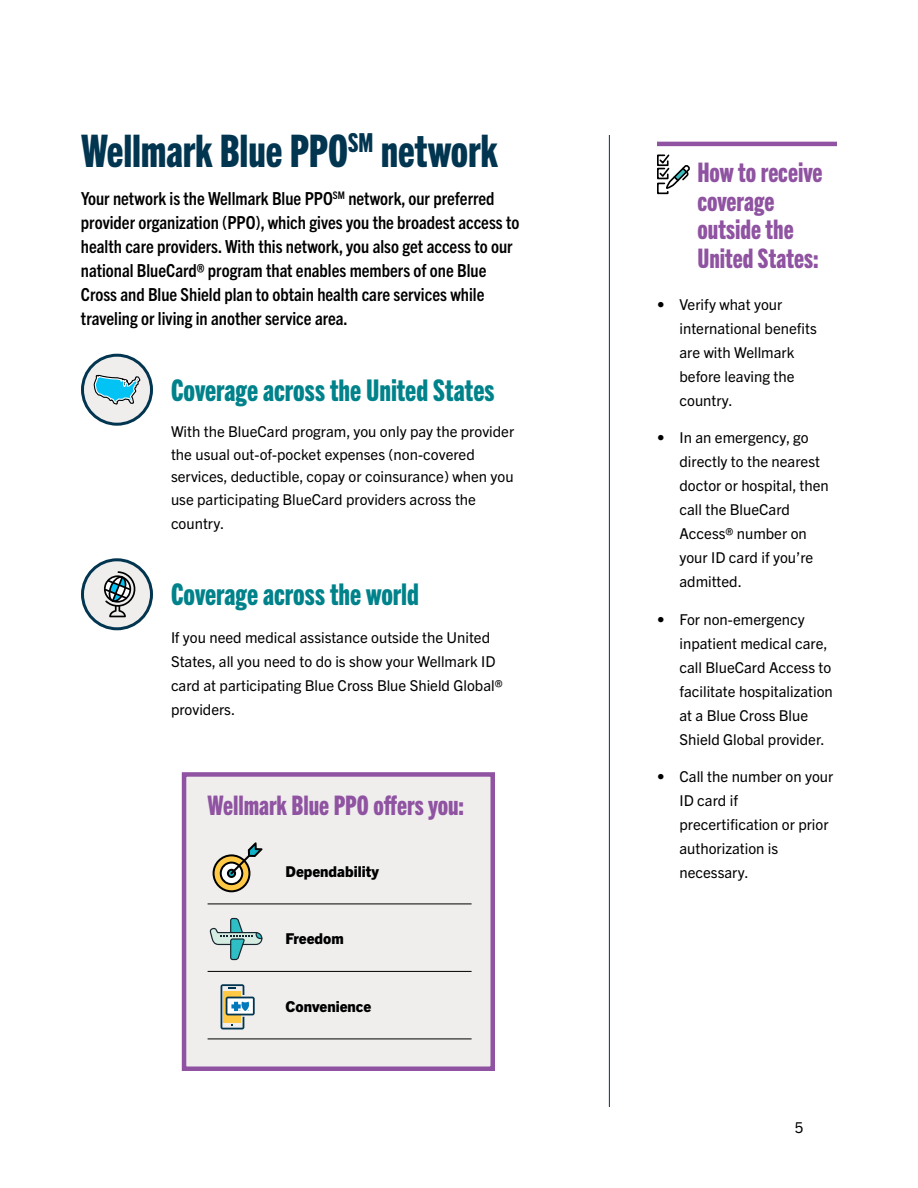
<style>
.page{position:relative;width:918px;height:1188px;background:#fff}
.page>*{position:absolute;margin:0;border:0;box-sizing:border-box;transform-origin:0 0}
.t1{font:45px "Trade Gothic Next LT Pro Hv Cm";letter-spacing:-.005em;color:#023550}
.t2{font:30px "Trade Gothic Next LT Pro Hv Cm";color:#00828b}
.t3{font:27px/28.5px "Trade Gothic Next LT Pro Hv Cm";color:#8f53a1}
.t4{font:700 condensed 18px/24px "Trade Gothic Next LT Pro";color:#000}
.t5{font:15px/24px "Trade Gothic Next LT Pro";color:#000}
.t6{font:800 15px "Trade Gothic Next LT Pro";color:#000}
</style>
<div class="page">
<div style="left:182px;top:772px;width:313px;height:299px;background:#efeeed;border:4px solid #8f53a1"></div>
<hr style="left:208px;top:904px;width:264px;height:1px;background:#000">
<hr style="left:208px;top:971px;width:264px;height:1px;background:#000">
<hr style="left:208px;top:1039px;width:264px;height:1px;background:#000">
<hr style="left:657px;top:142px;width:180px;height:4px;background:#8f53a1">
<svg style="left:657px;top:154px;width:33px;height:41px"></svg>
<svg style="left:82px;top:355px;width:70px;height:69px"></svg>
<div style="left:81px;top:354px;width:72px;height:72px;border:3px solid #023550;border-radius:50%"></div>
<svg style="left:93px;top:353px;width:48px;height:53px"></svg>
<svg style="left:82px;top:560px;width:70px;height:69px;fill:#efeeed"></svg>
<div style="left:81px;top:558px;width:72px;height:72px;border:3px solid #023550;border-radius:50%"></div>
<svg style="left:104px;top:571px;width:34px;height:46px"></svg>
<hr style="left:609px;top:135px;width:1px;height:972px;background:#023550">
<svg style="left:209px;top:918px;width:53px;height:42px"></svg>
<svg style="left:213px;top:854px;width:37px;height:38px"></svg>
<div style="left:215px;top:856px;width:33px;height:34px;background:#ffc845;border-radius:50%"></div>
<svg style="left:220px;top:862px;width:23px;height:23px"></svg>
<div style="left:222px;top:864px;width:19px;height:19px;background:#fff;border-radius:50%"></div>
<svg style="left:227px;top:869px;width:9px;height:9px"></svg>
<svg style="left:229px;top:842px;width:34px;height:34px"></svg>
<svg style="left:221px;top:984px;width:34px;height:45px"></svg>
<h2 class="t1" style="left:81px;top:121px;width:418px">Wellmark Blue PPO<sup>SM</sup> network</h2>
<p class="t4" style="left:81px;top:185px;width:440px">Your network is the Wellmark Blue PPO<sup>SM</sup> network, our preferred provider organization (PPO), which gives you the broadest access to health care providers. With this network, you also get access to our national BlueCard® program that enables members of one Blue Cross and Blue Shield plan to obtain health care services while traveling or living in another service area.</p>
<h3 class="t2" style="left:171px;top:370px;width:325px">Coverage across the United States</h3>
<p class="t5" style="left:171px;top:420px;width:345px;line-height:22.5px">With the BlueCard program, you only pay the provider the usual out-of-pocket expenses (non-covered services, deductible, copay or coinsurance) when you use participating BlueCard providers across the</p>
<p class="t5" style="left:171px;top:510px;width:55px">country.</p>
<h3 class="t2" style="left:171px;top:574px;width:250px">Coverage across the world</h3>
<p class="t5" style="left:171px;top:624px;width:333px">If you need medical assistance outside the United States, all you need to do is show your Wellmark ID card at participating Blue Cross Blue Shield Global® providers.</p>
<h3 class="t3" style="left:208px;top:789px;width:258px">Wellmark Blue PPO offers you:</h3>
<p class="t6" style="left:286px;top:861px;width:95px">Dependability</p>
<p class="t6" style="left:286px;top:928px;width:60px">Freedom</p>
<p class="t6" style="left:286px;top:996px;width:87px">Convenience</p>
<h3 class="t3" style="left:697px;top:157px;width:127px">How to receive coverage outside the<br>United States:</h3>
<p class="t5" style="left:680px;top:291px;width:139px;text-indent:-22px">• Verify what your international benefits are with Wellmark before leaving the country.</p>
<p class="t5" style="left:680px;top:425px;width:151px;text-indent:-22px">• In an emergency, go directly to the nearest doctor or hospital, then call the BlueCard<br>Access® number on your ID card if you’re admitted.</p>
<p class="t5" style="left:680px;top:606px;width:155px;text-indent:-22px">• For non-emergency inpatient medical care, call BlueCard Access to facilitate hospitalization at a Blue Cross Blue<br>Shield Global provider.</p>
<p class="t5" style="left:680px;top:764px;width:155px;text-indent:-22px">• Call the number on your<br>ID card if precertification or prior authorization is necessary.</p>
<p class="t5" style="left:795px;top:1114px;width:10px">5</p>
</div>
